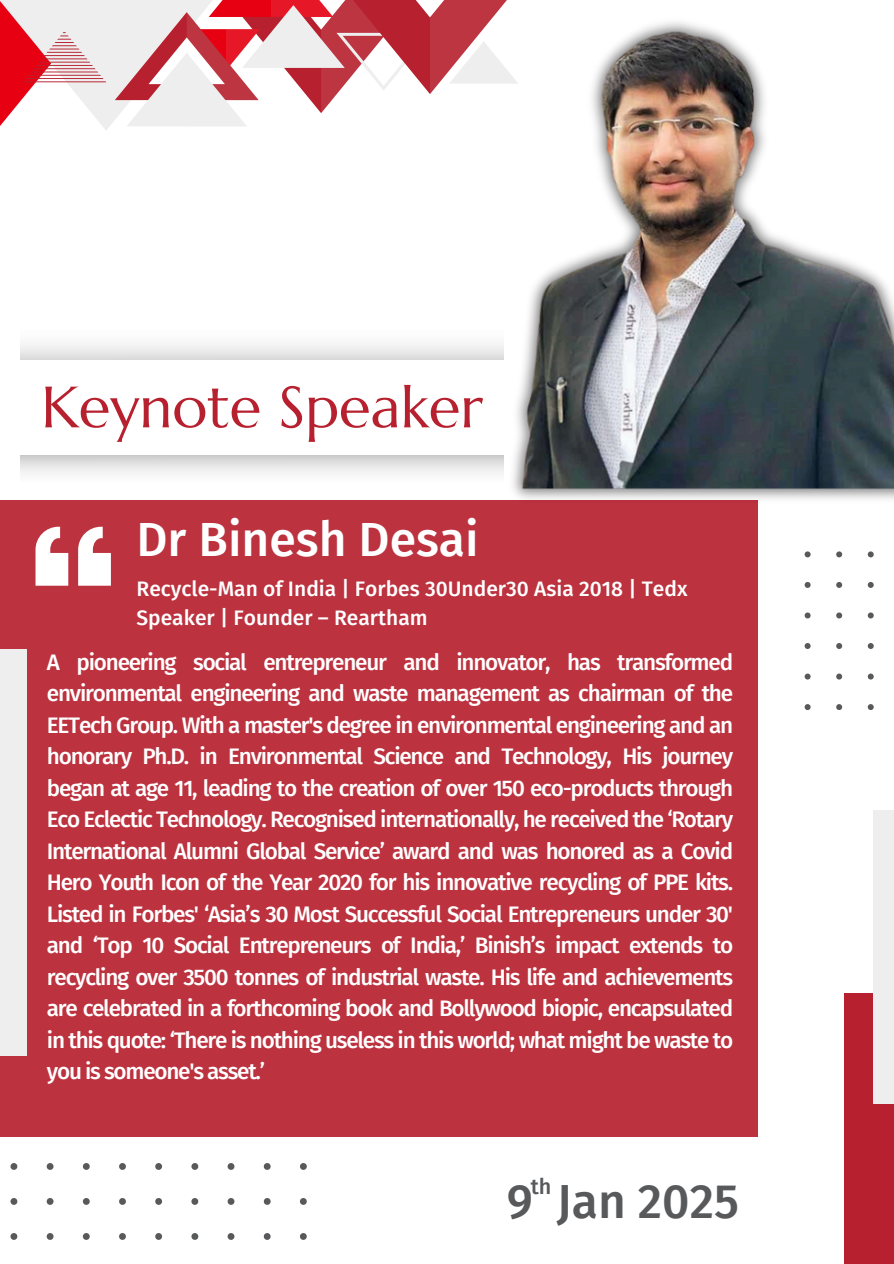
<style>
.page{position:relative;width:894px;height:1264px;background:#fff}
.page>*{position:absolute;margin:0;border:0;box-sizing:border-box;transform-origin:0 0}
.t1{font:58.05px "Marcellus";color:#b7202e}
.t2{font:500 48px "Fira Sans";color:#fff}
.t3{font:500 47.85px "Fira Sans";color:#58595b}
.t4{font:500 22.5px/31.5px "Fira Sans";letter-spacing:-.055em;color:#fff;text-align:justify}
.t5{font:500 21.6px "Fira Sans";color:#58595b}
.t6{font:500 21px/29.2px "Fira Sans";color:#fff}
</style>
<div class="page">
<div style="left:0;top:500px;width:757px;height:637px;background:#bc323f"></div>
<div style="left:0;top:649px;width:26px;height:406px;background:#eee"></div>
<div style="left:844px;top:992px;width:49px;height:271px;background:#b7202e"></div>
<div style="left:873px;top:809px;width:20px;height:294px;background:#eee"></div>
<svg style="left:35px;top:526px;width:76px;height:59px"></svg>
<svg style="left:10px;top:1163px;width:297px;height:77px"></svg>
<svg style="left:804px;top:551px;width:70px;height:159px"></svg>
<img style="left:503px;top:22px;width:390px;height:486px">
<svg style="left:0;top:0;width:518px;height:131px"></svg>
<p class="t1" style="left:41px;top:371px;width:443px">Keynote Speaker</p>
<p class="t2" style="left:136px;top:511px;width:343px">Dr Binesh Desai</p>
<h1 class="t6" style="left:136px;top:574px;width:552px">Recycle-Man of India | Forbes 30Under30 Asia 2018 | Tedx<br>Speaker | Founder – Reartham</h1>
<p class="t4" style="left:47px;top:646px;width:687px">A pioneering social entrepreneur and innovator, has transformed environmental engineering and waste management as chairman of the EETech Group. With a master's degree in environmental engineering and an honorary Ph.D. in Environmental Science and Technology, His journey began at age 11, leading to the creation of over 150 eco-products through Eco Eclectic Technology. Recognised internationally, he received the ‘Rotary International Alumni Global Service’ award and was honored as a Covid Hero Youth Icon of the Year 2020 for his innovative recycling of PPE kits.<br>Listed in Forbes' ‘Asia’s 30 Most Successful Social Entrepreneurs under 30' and ‘Top 10 Social Entrepreneurs of India,’ Binish’s impact extends to recycling over 3500 tonnes of industrial waste. His life and achievements are celebrated in a forthcoming book and Bollywood biopic, encapsulated in this quote: ‘There is nothing useless in this world; what might be waste to you is someone's asset.’</p>
<p class="t5" style="left:530px;top:1173px;width:22px">th</p>
<p class="t3" style="left:506px;top:1173px;width:233px">9 Jan 2025</p>
</div>
